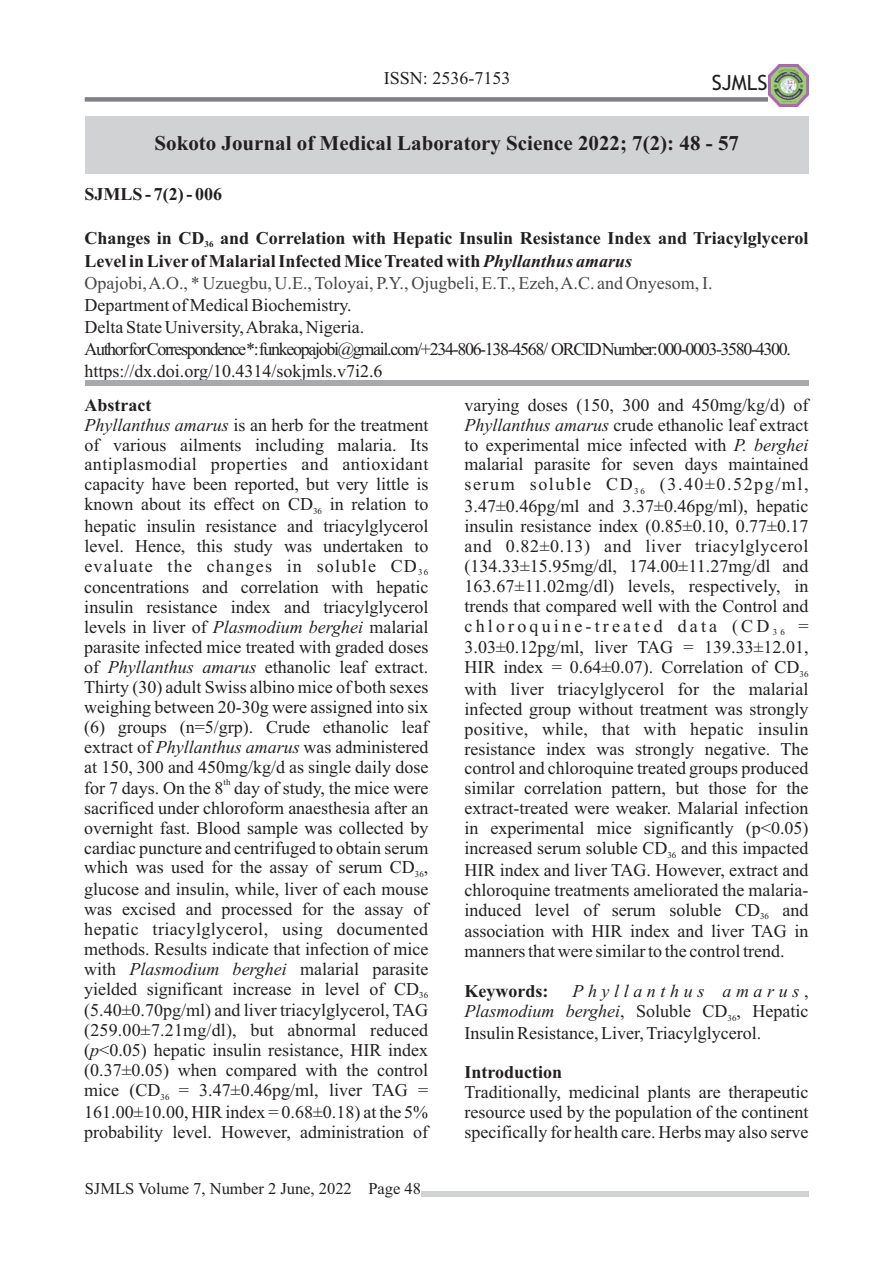
<style>
.page{position:relative;width:893px;height:1263px;background:#fff}
.page>*{position:absolute;margin:0;border:0;box-sizing:border-box;transform-origin:0 0}
.t1{font:700 21px "Times New Roman";color:#231f20}
.t2{font:21px "Trebuchet MS";color:#231f20}
.t3{font:18px/21.9px "Times New Roman";color:#231f20}
.t4{font:700 18px "Times New Roman";color:#231f20}
.t5{font:18px "Times New Roman";color:#464748}
.t6{font:18px "Times New Roman";letter-spacing:.03em;color:#231f20}
.t7{font:18px "Times New Roman";letter-spacing:.025em;color:#231f20}
.t8{font:18px "Times New Roman";letter-spacing:.035em;color:#231f20}
.t9{font:18px "Times New Roman";letter-spacing:.07em;color:#231f20}
.t10{font:18px "Times New Roman";letter-spacing:.175em;color:#231f20}
.t11{font:italic 18px "Times New Roman";letter-spacing:.255em;color:#231f20}
.t12{font:18px "Times New Roman";letter-spacing:.085em;color:#231f20}
.t13{font:16.5px "Times New Roman";color:#231f20}
.t14{font:9px "Times New Roman";color:#231f20}
.t15{font:700 9px "Times New Roman";color:#231f20}
.s1{font-style:italic}
.s2{font-style:normal}
</style>
<div class="page">
<div style="left:85px;top:117px;width:723px;height:57px;background:#d1d2d4"></div>
<div style="left:85px;top:380px;width:723px;height:5px;background:#a8a9ad"></div>
<div style="left:85px;top:97px;width:689px;height:5px;background:#808285"></div>
<img style="left:769px;top:65px;width:39px;height:42px">
<div style="left:421px;top:1191px;width:387px;height:6px;background:#d1d2d4"></div>
<p class="t3" style="left:384px;top:69px;width:128px">ISSN: 2536-7153</p>
<p class="t2" style="left:712px;top:74px;width:57px">SJMLS</p>
<p class="t1" style="left:154px;top:136px;width:586px">Sokoto Journal of Medical Laboratory Science 2022; 7(2): 48 - 57</p>
<p class="t4" style="left:84px;top:188px;width:139px">SJMLS - 7(2) - 006</p>
<p class="t4" style="left:84px;top:231px;width:726px">Changes in CD and Correlation with Hepatic Insulin Resistance Index and Triacylglycerol</p>
<p class="t15" style="left:205px;top:241px;width:10px">36</p>
<p class="t4" style="left:84px;top:255px;width:549px">Level in Liver of Malarial Infected Mice Treated with <span class="s1">Phyllanthus amarus</span></p>
<p class="t3" style="left:84px;top:296px;width:708px">Department of Medical Biochemistry.<br>Delta State University, Abraka, Nigeria.<br>AuthorforCorrespondence*:funkeopajobi@gmail.com/+234-806-138-4568/ ORCIDNumber:000-0003-3580-4300. https://dx.doi.org/10.4314/sokjmls.v7i2.6</p>
<p class="t5" style="left:84px;top:277px;width:630px">Opajobi, A.O., * Uzuegbu, U.E., Toloyai, P.Y., Ojugbeli, E.T., Ezeh, A.C. and Onyesom, I.</p>
<p class="t4" style="left:84px;top:398px;width:68px">Abstract</p>
<p class="t3" style="left:465px;top:395px;width:346px">varying doses (150, 300 and 450mg/kg/d) of</p>
<p class="t3" style="left:84px;top:415px;width:346px"><span class="s1">Phyllanthus amarus</span> is an herb for the treatment</p>
<p class="t3" style="left:465px;top:415px;width:346px"><span class="s1">Phyllanthus amarus</span> crude ethanolic leaf extract</p>
<p class="t3" style="left:84px;top:435px;width:346px">of various ailments including malaria. Its</p>
<p class="t3" style="left:465px;top:435px;width:346px">to experimental mice infected with <span class="s1">P. berghei</span></p>
<p class="t6" style="left:84px;top:458px;width:346px">antiplasmodial properties and antioxidant</p>
<p class="t3" style="left:464px;top:455px;width:346px">malarial parasite for seven days maintained</p>
<p class="t3" style="left:84px;top:475px;width:346px">capacity have been reported, but very little is</p>
<p class="t12" style="left:464px;top:478px;width:170px">serum soluble CD</p>
<p class="t3" style="left:660px;top:475px;width:150px">(3.40±0.52pg/ml,</p>
<p class="t14" style="left:634px;top:488px;width:12px">36</p>
<p class="t3" style="left:84px;top:495px;width:346px">known about its effect on CD<sub>36</sub> in relation to</p>
<p class="t3" style="left:464px;top:497px;width:346px">3.47±0.46pg/ml and 3.37±0.46pg/ml), hepatic</p>
<p class="t3" style="left:84px;top:517px;width:346px">hepatic insulin resistance and triacylglycerol</p>
<p class="t3" style="left:464px;top:517px;width:346px">insulin resistance index (0.85±0.10, 0.77±0.17</p>
<p class="t3" style="left:84px;top:537px;width:346px">level. Hence, this study was undertaken to</p>
<p class="t8" style="left:464px;top:539px;width:346px">and 0.82±0.13) and liver triacylglycerol</p>
<p class="t9" style="left:84px;top:559px;width:334px">evaluate the changes in soluble CD</p>
<p class="t3" style="left:464px;top:556px;width:346px">(134.33±15.95mg/dl, 174.00±11.27mg/dl and</p>
<p class="t14" style="left:418px;top:569px;width:12px">36</p>
<p class="t3" style="left:84px;top:578px;width:346px">concentrations and correlation with hepatic</p>
<p class="t3" style="left:464px;top:576px;width:345px">163.67±11.02mg/dl) levels, respectively, in</p>
<p class="t3" style="left:84px;top:598px;width:346px">insulin resistance index and triacylglycerol</p>
<p class="t3" style="left:464px;top:596px;width:346px">trends that compared well with the Control and</p>
<p class="t3" style="left:84px;top:618px;width:346px">levels in liver of <span class="s1">Plasmodium berghei</span> malarial</p>
<p class="t10" style="left:464px;top:619px;width:346px">chloroquine-treated data (CD <sub>3</sub> <sub>6</sub> =</p>
<p class="t3" style="left:84px;top:638px;width:346px">parasite infected mice treated with graded doses</p>
<p class="t3" style="left:464px;top:638px;width:346px">3.03±0.12pg/ml, liver TAG = 139.33±12.01,</p>
<p class="t3" style="left:84px;top:658px;width:346px">of <span class="s1">Phyllanthus amarus</span> ethanolic leaf extract.</p>
<p class="t3" style="left:464px;top:658px;width:346px">HIR index = 0.64±0.07). Correlation of CD<sub>36</sub></p>
<p class="t3" style="left:84px;top:678px;width:346px">Thirty (30) adult Swiss albino mice of both sexes</p>
<p class="t3" style="left:464px;top:679px;width:345px">with liver triacylglycerol for the malarial</p>
<p class="t3" style="left:84px;top:698px;width:346px">weighing between 20-30g were assigned into six</p>
<p class="t3" style="left:464px;top:699px;width:346px">infected group without treatment was strongly</p>
<p class="t3" style="left:84px;top:718px;width:346px">(6) groups (n=5/grp). Crude ethanolic leaf</p>
<p class="t3" style="left:464px;top:719px;width:346px">positive, while, that with hepatic insulin</p>
<p class="t3" style="left:84px;top:738px;width:346px">extract of <span class="s1">Phyllanthus amarus</span> was administered</p>
<p class="t3" style="left:464px;top:739px;width:346px">resistance index was strongly negative. The</p>
<p class="t3" style="left:84px;top:757px;width:346px">at 150, 300 and 450mg/kg/d as single daily dose</p>
<p class="t3" style="left:464px;top:759px;width:346px">control and chloroquine treated groups produced</p>
<p class="t14" style="left:224px;top:778px;width:9px">th</p>
<p class="t3" style="left:84px;top:778px;width:346px">for 7 days. On the 8 day of study, the mice were</p>
<p class="t3" style="left:464px;top:779px;width:346px">similar correlation pattern, but those for the</p>
<p class="t3" style="left:84px;top:798px;width:346px">sacrificed under chloroform anaesthesia after an</p>
<p class="t3" style="left:464px;top:799px;width:346px">extract-treated were weaker. Malarial infection</p>
<p class="t3" style="left:84px;top:818px;width:346px">overnight fast. Blood sample was collected by</p>
<p class="t3" style="left:464px;top:819px;width:346px">in experimental mice significantly (p&lt;0.05)</p>
<p class="t3" style="left:84px;top:838px;width:346px">cardiac puncture and centrifuged to obtain serum</p>
<p class="t3" style="left:464px;top:839px;width:346px">increased serum soluble CD and this impacted</p>
<p class="t14" style="left:667px;top:851px;width:10px">36</p>
<p class="t3" style="left:84px;top:858px;width:346px">which was used for the assay of serum CD<sub>36</sub>,</p>
<p class="t3" style="left:464px;top:860px;width:346px">HIR index and liver TAG. However, extract and</p>
<p class="t3" style="left:84px;top:880px;width:346px">glucose and insulin, while, liver of each mouse</p>
<p class="t3" style="left:464px;top:880px;width:346px">chloroquine treatments ameliorated the malaria-</p>
<p class="t3" style="left:84px;top:900px;width:346px">was excised and processed for the assay of</p>
<p class="t3" style="left:464px;top:900px;width:297px">induced level of serum soluble CD</p>
<p class="t3" style="left:782px;top:900px;width:27px">and</p>
<p class="t14" style="left:760px;top:913px;width:10px">36</p>
<p class="t7" style="left:84px;top:922px;width:346px">hepatic triacylglycerol, using documented</p>
<p class="t3" style="left:464px;top:922px;width:346px">association with HIR index and liver TAG in</p>
<p class="t3" style="left:84px;top:940px;width:346px">methods. Results indicate that infection of mice</p>
<p class="t3" style="left:464px;top:942px;width:322px">manners that were similar to the control trend.</p>
<p class="t3" style="left:84px;top:960px;width:346px;line-height:20px">with <span class="s1">Plasmodium berghei</span> malarial parasite yielded significant increase in level of CD<sub>36</sub></p>
<p class="t4" style="left:464px;top:985px;width:85px">Keywords:</p>
<p class="t11" style="left:572px;top:984px;width:238px">Phyllanthus amarus<span class="s2">,</span></p>
<p class="t3" style="left:84px;top:1001px;width:346px">(5.40±0.70pg/ml) and liver triacylglycerol, TAG</p>
<p class="t3" style="left:464px;top:1002px;width:346px"><span class="s1">Plasmodium berghei</span>, Soluble CD , Hepatic</p>
<p class="t14" style="left:728px;top:1014px;width:10px">36</p>
<p class="t3" style="left:84px;top:1021px;width:346px">(259.00±7.21mg/dl), but abnormal reduced</p>
<p class="t3" style="left:464px;top:1023px;width:298px">Insulin Resistance, Liver, Triacylglycerol.</p>
<p class="t3" style="left:84px;top:1042px;width:346px;line-height:20px">(<span class="s1">p</span>&lt;0.05) hepatic insulin resistance, HIR index (0.37±0.05) when compared with the control</p>
<p class="t4" style="left:464px;top:1066px;width:99px">Introduction</p>
<p class="t3" style="left:84px;top:1081px;width:346px">mice (CD<sub>36</sub> = 3.47±0.46pg/ml, liver TAG =</p>
<p class="t3" style="left:464px;top:1083px;width:346px">Traditionally, medicinal plants are therapeutic</p>
<p class="t3" style="left:84px;top:1102px;width:346px">161.00±10.00, HIR index = 0.68±0.18) at the 5%</p>
<p class="t3" style="left:464px;top:1103px;width:346px">resource used by the population of the continent</p>
<p class="t3" style="left:84px;top:1122px;width:346px">probability level. However, administration of</p>
<p class="t3" style="left:464px;top:1123px;width:346px">specifically for health care. Herbs may also serve</p>
<p class="t13" style="left:85px;top:1182px;width:338px">SJMLS Volume 7, Number 2 June, 2022 Page 48</p>
</div>
